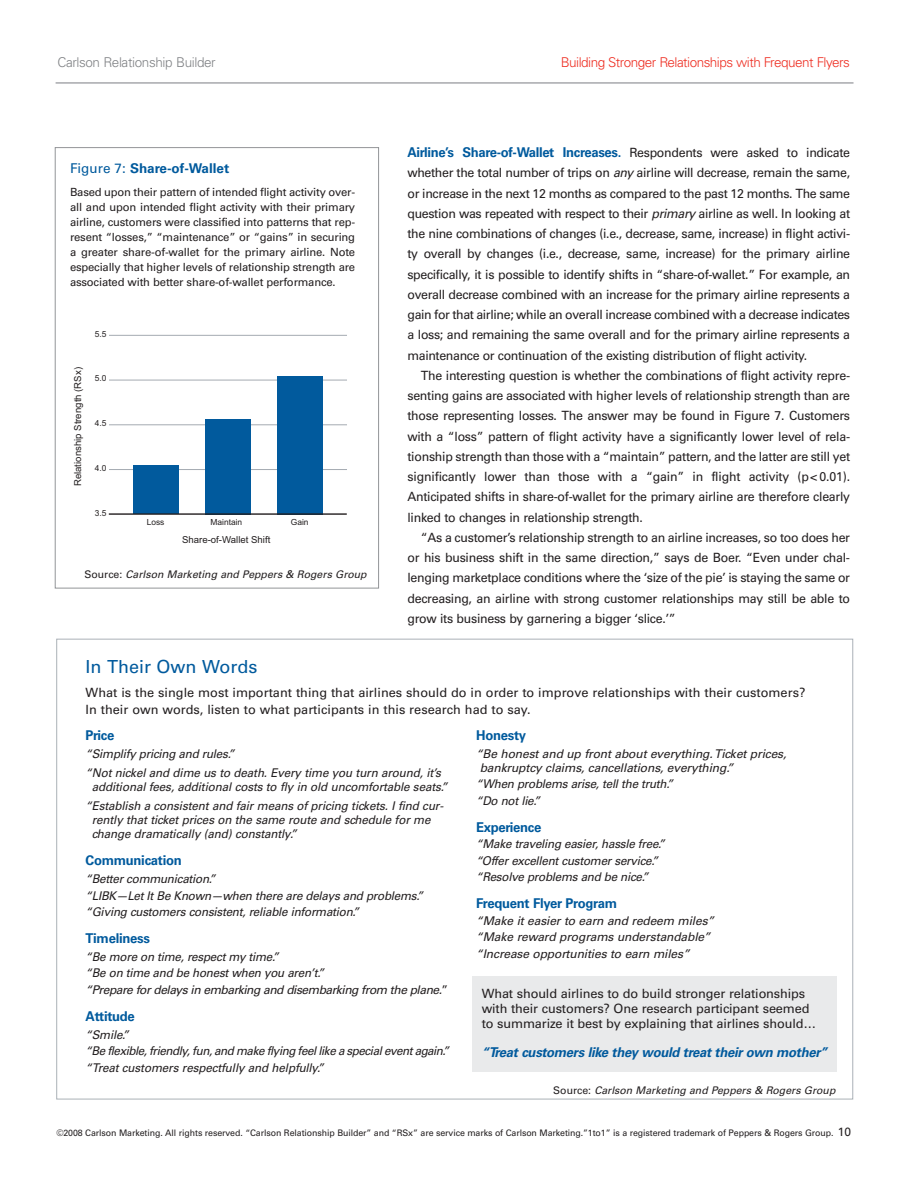
<style>
.page{position:relative;width:920px;height:1192px;background:#fff}
.page>*{position:absolute;margin:0;border:0;box-sizing:border-box;transform-origin:0 0}
.t1{font:18px "Univers";color:#015a9d}
.t2{font:700 13.5px "Univers";letter-spacing:-.02em;color:#015a9d}
.t3{font:italic 700 13.5px "Univers";color:#015a9d}
.t4{font:300 13.5px "Univers";letter-spacing:-.04em;color:#ee2e22}
.t5{font:300 13.5px "Univers";letter-spacing:-.03em;color:#808285}
.t6{font:700 13.5px "Univers";color:#015a9d}
.t7{font:12.75px/20.2px "Univers";letter-spacing:-.01em;color:#231f20;text-align:justify}
.t8{font:italic 12px/16.5px "Univers";letter-spacing:-.02em;color:#231f20}
.t9{font:italic 12px/16.5px "Univers";letter-spacing:-.04em;color:#231f20}
.t10{font:11.25px/15px "Univers";letter-spacing:-.015em;color:#231f20;text-align:justify}
.t11{font:italic 10.5px "Univers";color:#231f20}
.t12{font:9.6px "Arial";color:#231f20}
.t13{font:9px "Univers";letter-spacing:-.01em;color:#231f20}
.t14{font:8.4px "Arial";color:#231f20}
.s1{font-weight:400}
.s2{font-style:normal}
.s3{font-weight:400;font-size:12.75px;color:#231f20}
.s4{font-style:italic}
.s5{font-size:12px}
</style>
<div class="page">
<hr style="left:56px;top:82px;width:797px;height:2px;background:#a8a9ad">
<div style="left:55px;top:147px;width:324px;height:441px;border:1px solid #939598"></div>
<hr style="left:109px;top:469px;width:238px;height:1px;background:#a4aab1">
<hr style="left:109px;top:424px;width:238px;height:1px;background:#a4aab1">
<hr style="left:109px;top:380px;width:238px;height:1px;background:#a4aab1">
<hr style="left:109px;top:335px;width:238px;height:1px;background:#a4aab1">
<div style="left:133px;top:465px;width:45px;height:49px;background:#015a9d"></div>
<div style="left:205px;top:419px;width:45px;height:95px;background:#015a9d"></div>
<div style="left:277px;top:376px;width:45px;height:138px;background:#015a9d"></div>
<hr style="left:109px;top:513px;width:238px;height:1px;background:#231f20">
<div style="left:472px;top:976px;width:364px;height:95px;background:#e9eaeb"></div>
<p class="t5" style="left:57px;top:57px;width:160px">Carlson Relationship Builder</p>
<p class="t4" style="left:561px;top:57px;width:290px">Building Stronger Relationships with Frequent Flyers</p>
<p class="t6" style="left:70px;top:163px;width:161px"><span class="s1">Figure 7:</span> Share-of-Wallet</p>
<p class="t10" style="left:70px;top:185px;width:287px">Based upon their pattern of intended flight activity over&shy;all and upon intended flight activity with their primary airline, customers were classified into patterns that rep&shy;resent “losses,” “maintenance” or “gains” in securing a greater share-of-wallet for the primary airline. Note especially that higher levels of relationship strength are associated with better share-of-wallet performance.</p>
<p class="t14" style="left:95px;top:331px;width:13px">5.5</p>
<p class="t12" style="left:74px;top:486px;width:120px;rotate:-90deg">Relationship Strength (RSx)</p>
<p class="t14" style="left:95px;top:375px;width:13px">5.0</p>
<p class="t14" style="left:95px;top:420px;width:13px">4.5</p>
<p class="t14" style="left:95px;top:465px;width:13px">4.0</p>
<p class="t14" style="left:95px;top:509px;width:13px">3.5</p>
<p class="t14" style="left:147px;top:519px;width:19px">Loss</p>
<p class="t14" style="left:210px;top:519px;width:33px">Maintain</p>
<p class="t14" style="left:291px;top:519px;width:19px">Gain</p>
<p class="t12" style="left:182px;top:536px;width:90px">Share-of-Wallet Shift</p>
<p class="t11" style="left:84px;top:570px;width:286px"><span class="s2">S o u r c e :</span> Carlson Marketing and Peppers &amp; Rogers Group</p>
<p class="t2" style="left:407px;top:147px;width:444px">Airline’s Share-of-Wallet Increases. <span class="s3">Respondents were asked to indicate</span></p>
<p class="t7" style="left:407px;top:164px;width:444px">whether the total number of trips on <span class="s4">any</span>airline will decrease, remain the same, or increase in the next 12 months as compared to the past 12 months. The same question was repeated with respect to their <span class="s4">primary</span>airline as well. In looking at the nine combinations of changes (i.e., decrease, same, increase) in flight activi&shy;ty overall by changes (i.e., decrease, same, increase) for the primary airline specifically, it is possible to identify shifts in “share-of-wallet.” For example, an overall decrease combined with an increase for the primary airline represents a gain for that airline; while an overall increase combined with a decrease indicates a loss; and remaining the same overall and for the primary airline represents a maintenance or continuation of the existing distribution of flight activity.</p>
<p class="t7" style="left:407px;top:366px;width:444px;text-indent:14px">The interesting question is whether the combinations of flight activity repre&shy;senting gains are associated with higher levels of relationship strength than are those representing losses. The answer may be found in Figure 7. Customers with a “loss” pattern of flight activity have a significantly lower level of rela&shy;tionship strength than those with a “maintain” pattern, and the latter are still yet significantly lower than those with a “gain” in flight activity (p&lt; 0.01).<br>Anticipated shifts in share-of-wallet for the primary airline are therefore clearly linked to changes in relationship strength.</p>
<p class="t7" style="left:407px;top:528px;width:444px;text-indent:14px">“As a customer’s relationship strength to an airline increases, so too does her or his business shift in the same direction,” says de Boer. “Even under chal&shy;lenging marketplace conditions where the ‘size of the pie’ is staying the same or decreasing, an airline with strong customer relationships may still be able to grow its business by garnering a bigger ‘slice.’”</p>
<h1 class="t1" style="left:86px;top:660px;width:173px">In Their Own Words</h1>
<p class="t7" style="left:86px;top:685px;width:721px;line-height:16.5px">What is the single most important thing that airlines should do in order to improve relationships with their customers?<br>In their own words, listen to what participants in this research had to say.</p>
<p class="t2" style="left:86px;top:730px;width:30px">Price</p>
<p class="t8" style="left:86px;top:745px;width:359px;line-height:18.8px">“Simplify pricing and rules.”<br>“Not nickel and dime us to death. Every time you turn around, it’s</p>
<p class="t8" style="left:86px;top:778px;width:366px;line-height:18.8px;text-align:center">additional fees, additional costs to fly in old uncomfortable seats.” “Establish a consistent and fair means of pricing tickets. I find cur-</p>
<p class="t8" style="left:92px;top:813px;width:342px;line-height:14.2px">rently that ticket prices on the same route and schedule for me change dramatically (and) constantly.”</p>
<p class="t2" style="left:86px;top:855px;width:98px">Communication</p>
<p class="t8" style="left:86px;top:871px;width:341px">“Better communication.”<br>“LIBK —Let It Be Known—when there are delays and problems.” “Giving customers consistent, reliable information.”</p>
<p class="t2" style="left:86px;top:933px;width:66px">Timeliness</p>
<p class="t8" style="left:86px;top:949px;width:364px">“Be more on time, respect my time.”<br>“Be on time and be honest when you aren’t.”<br>“Prepare fordelays in embarking and disembarking from the plane.<span class="s2">”</span></p>
<p class="t2" style="left:86px;top:1011px;width:51px">Attitude</p>
<p class="t9" style="left:86px;top:1027px;width:367px">“Smile.”<br>“Be flexible,friendly,fun,and make flying feellike a specialeventagain.” “Treat customers respectfully and helpfully.”</p>
<p class="t2" style="left:476px;top:730px;width:51px">Honesty</p>
<p class="t8" style="left:476px;top:747px;width:314px;line-height:14.2px">“Be honest and up front about everything.Ticket prices, bankruptcy claims, cancellations, everything.”</p>
<p class="t8" style="left:476px;top:777px;width:201px">“When problems arise, tell the truth.” “Do not lie.”</p>
<p class="t2" style="left:476px;top:822px;width:67px">Experience</p>
<p class="t8" style="left:476px;top:836px;width:193px">“Make traveling easier, hassle free.” “Offer excellent customer service.” “Resolve problems and be nice.”</p>
<p class="t2" style="left:476px;top:898px;width:142px">Frequent Flyer Program</p>
<p class="t8" style="left:476px;top:913px;width:242px">“Make it easier to earn and redeem miles” “Make reward programs understandable” “Increase opportunities to earn miles”</p>
<p class="t7" style="left:482px;top:987px;width:336px;line-height:15px;text-align:left">What should airlines to do build stronger relationships with their customers? One research participant seemed to summarize it best by explaining that airlines should…</p>
<p class="t3" style="left:482px;top:1046px;width:350px">“Treat customers like they would treat their own mother”</p>
<p class="t11" style="left:553px;top:1085px;width:286px"><span class="s2">S o u r c e :</span> Carlson Marketing and Peppers &amp; Rogers Group</p>
<p class="t13" style="left:57px;top:1129px;width:796px">©2008 Carlson Marketing. All rights reserved. “Carlson Relationship Builder” and “RSx” are service marks of Carlson Marketing.”1to1” is a registered trademark of Peppers &amp; Rogers Group. <span class="s5">10</span></p>
</div>
